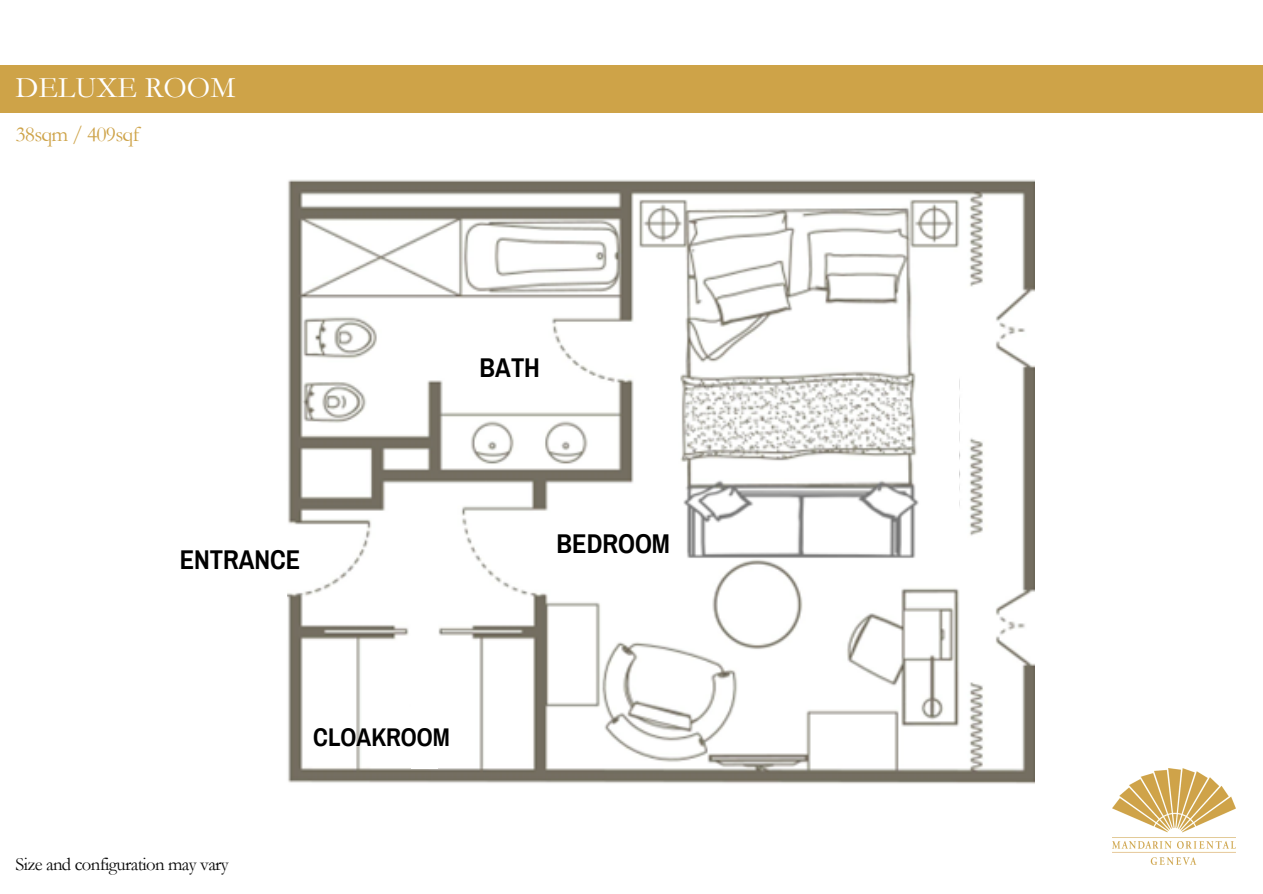
<style>
.page{position:relative;width:1263px;height:894px;background:#fff}
.page>*{position:absolute;margin:0;border:0;box-sizing:border-box;transform-origin:0 0}
.t1{font:30px "Garamond";color:#fff}
.t2{font:700 26.55px "Archivo Narrow";color:#000}
.t3{font:700 25.05px "Archivo Narrow";color:#000}
.t4{font:21.75px "Garamond";letter-spacing:-.035em;color:#cea348}
.t5{font:18.75px "Garamond";letter-spacing:-.035em;color:#080808}
</style>
<div class="page">
<div style="left:0;top:66px;width:1263px;height:47px;background:#cea348"></div>
<img style="left:1112px;top:768px;width:123px;height:96px">
<img style="left:287px;top:179px;width:747px;height:605px">
<div style="left:411px;top:588px;width:27px;height:180px;background:#fff"></div>
<div style="left:487px;top:306px;width:46px;height:92px;background:#fff"></div>
<div style="left:929px;top:368px;width:30px;height:155px;background:#fff"></div>
<h3 class="t1" style="left:15px;top:71px;width:221px">DELUXE ROOM</h3>
<p class="t4" style="left:15px;top:122px;width:126px">38sqm / 409sqf</p>
<h2 class="t2" style="left:180px;top:545px;width:122px">ENTRANCE</h2>
<p class="t2" style="left:480px;top:353px;width:62px">BATH</p>
<h2 class="t2" style="left:556px;top:530px;width:115px">BEDROOM</h2>
<p class="t5" style="left:15px;top:853px;width:215px">Size and configuration may vary</p>
<h2 class="t3" style="left:313px;top:723px;width:138px">CLOAKROOM</h2>
</div>
